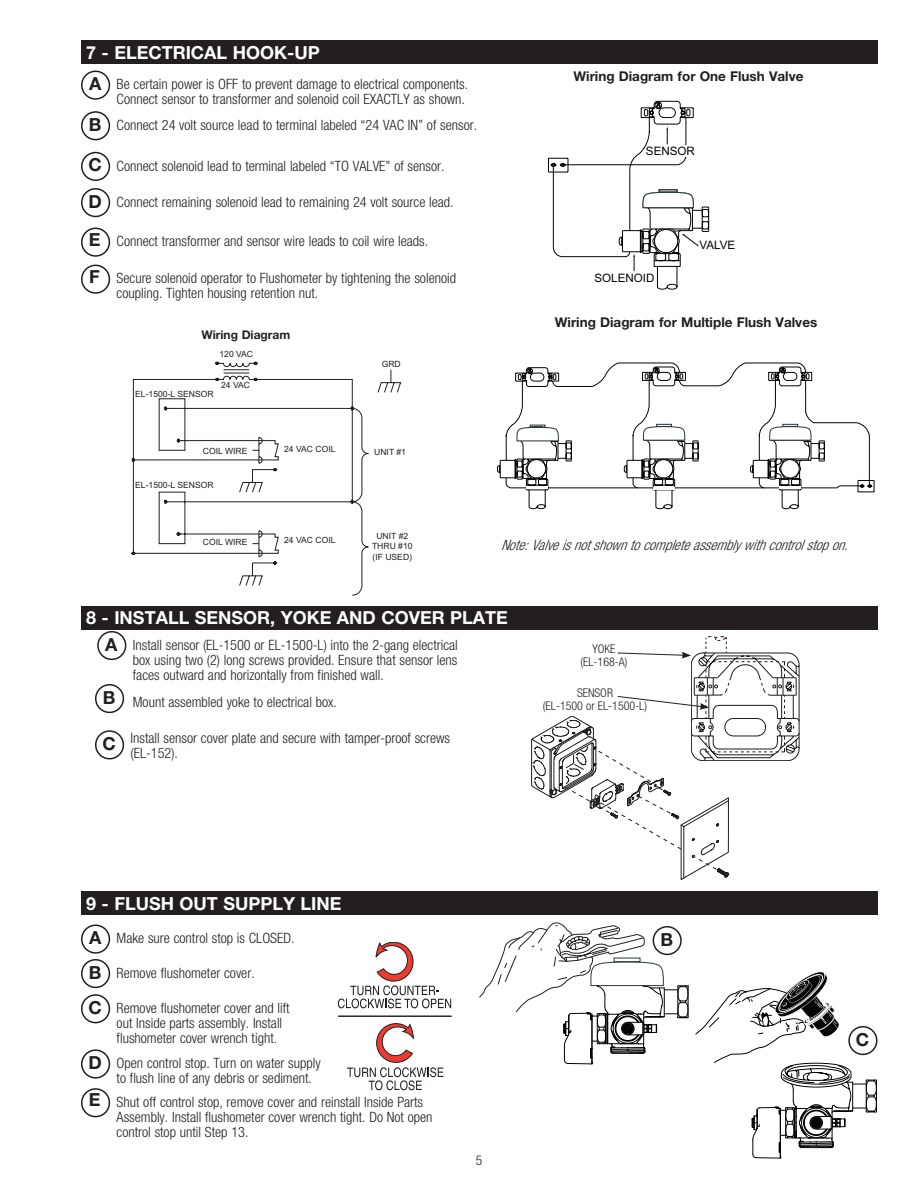
<style>
.page{position:relative;width:918px;height:1188px;background:#fff}
.page>*{position:absolute;margin:0;border:0;box-sizing:border-box;transform-origin:0 0}
.Step___Head{font:700 18px "Helvetica Neue LT Pro";color:#fff}
.Circle_Step{font:700 18px "Helvetica Neue LT Pro";color:#231f20}
.Circle_Step___Text{font:300 condensed 14.25px/15px "Helvetica Neue LT Std";color:#231f20}
.Callout_8__left{font:italic 300 condensed 14.25px "Helvetica Neue LT Std";color:#231f20}
.Head_3{font:700 13.5px "Helvetica Neue LT Pro";color:#231f20}
.Page_Number{font:300 condensed 13.5px "Helvetica Neue LT Std";color:#231f20}
.Callout_8__Center{font:300 condensed 12px "Helvetica Neue LT Std";color:#231f20}
.Callout_8__left-2{font:700 12px "Helvetica Neue LT Pro";color:#231f20}
.t1{font:11.55px "Arial";color:#040503}
.t2{font:8.55px/10.4px "Arial";color:#231f20;text-align:center}
</style>
<div class="page">
<div style="left:81px;top:152px;width:29px;height:29px;border:2px solid #231f20;border-radius:50%"></div>
<div style="left:81px;top:188px;width:29px;height:29px;border:2px solid #231f20;border-radius:50%"></div>
<div style="left:81px;top:71px;width:29px;height:29px;border:2px solid #231f20;border-radius:50%"></div>
<div style="left:81px;top:111px;width:29px;height:29px;border:2px solid #231f20;border-radius:50%"></div>
<svg style="left:548px;top:102px;width:161px;height:188px"></svg>
<svg style="left:666px;top:127px;width:2px;height:17px"></svg>
<svg style="left:633px;top:254px;width:2px;height:17px"></svg>
<div style="left:683px;top:145px;width:6px;height:11px;background:#fff"></div>
<svg style="left:642px;top:191px;width:53px;height:18px"></svg>
<div style="left:659px;top:189px;width:19px;height:4px;border:1px solid #2a393b"></div>
<svg style="left:652px;top:228px;width:47px;height:26px"></svg>
<div style="left:654px;top:229px;width:24px;height:24px;border:1px solid #040503;border-radius:50%"></div>
<svg style="left:499px;top:362px;width:375px;height:147px"></svg>
<div style="left:781px;top:459px;width:18px;height:19px;border:1px solid #040503;border-radius:50%"></div>
<div style="left:97px;top:631px;width:29px;height:29px;border:2px solid #231f20;border-radius:50%"></div>
<svg style="left:131px;top:361px;width:271px;height:225px"></svg>
<svg style="left:252px;top:408px;width:128px;height:187px"></svg>
<div style="left:81px;top:40px;width:797px;height:24px;background:#231f20"></div>
<div style="left:81px;top:606px;width:797px;height:23px;background:#231f20"></div>
<div style="left:81px;top:228px;width:29px;height:29px;border:2px solid #231f20;border-radius:50%"></div>
<div style="left:81px;top:265px;width:29px;height:29px;border:2px solid #231f20;border-radius:50%"></div>
<div style="left:81px;top:891px;width:797px;height:24px;background:#231f20"></div>
<svg style="left:479px;top:923px;width:210px;height:142px"></svg>
<svg style="left:695px;top:972px;width:182px;height:187px"></svg>
<div style="left:81px;top:1049px;width:29px;height:30px;border:2px solid #231f20;border-radius:50%"></div>
<div style="left:81px;top:994px;width:29px;height:29px;border:2px solid #231f20;border-radius:50%"></div>
<div style="left:81px;top:959px;width:29px;height:29px;border:2px solid #231f20;border-radius:50%"></div>
<div style="left:81px;top:1088px;width:29px;height:29px;border:2px solid #231f20;border-radius:50%"></div>
<div style="left:81px;top:925px;width:29px;height:29px;border:2px solid #231f20;border-radius:50%"></div>
<svg style="left:338px;top:942px;width:113px;height:66px"></svg>
<svg style="left:347px;top:1023px;width:96px;height:67px"></svg>
<hr style="left:338px;top:1016px;width:114px;height:1px;background:#231f20">
<div style="left:653px;top:926px;width:29px;height:29px;border:2px solid #231f20;border-radius:50%"></div>
<div style="left:848px;top:1026px;width:30px;height:29px;border:2px solid #231f20;border-radius:50%"></div>
<div style="left:95px;top:684px;width:29px;height:29px;border:2px solid #231f20;border-radius:50%"></div>
<div style="left:95px;top:730px;width:29px;height:29px;border:2px solid #231f20;border-radius:50%"></div>
<svg style="left:531px;top:636px;width:268px;height:244px"></svg>
<p class="Step___Head" style="left:86px;top:41px;width:235px">7 - ELECTRICAL HOOK-UP</p>
<p class="Circle_Step" style="left:89px;top:73px;width:14px">A</p>
<p class="Circle_Step___Text" style="left:117px;top:77px;width:353px">Be certain power is OFF to prevent damage to electrical components.<br>Connect sensor to transformer and solenoid coil EXACTLY as shown.</p>
<p class="Circle_Step" style="left:89px;top:113px;width:14px">B</p>
<p class="Circle_Step___Text" style="left:117px;top:117px;width:362px">Connect 24 volt source lead to terminal labeled “24 VAC IN” of sensor.</p>
<p class="Circle_Step" style="left:89px;top:154px;width:15px">C</p>
<p class="Circle_Step___Text" style="left:117px;top:158px;width:329px">Connect solenoid lead to terminal labeled “TO VALVE” of sensor.</p>
<p class="Circle_Step" style="left:89px;top:190px;width:15px">D</p>
<p class="Circle_Step___Text" style="left:117px;top:194px;width:339px">Connect remaining solenoid lead to remaining 24 volt source lead.</p>
<p class="Circle_Step" style="left:89px;top:228px;width:13px">E</p>
<p class="Circle_Step___Text" style="left:117px;top:234px;width:313px">Connect transformer and sensor wire leads to coil wire leads.</p>
<p class="Circle_Step" style="left:89px;top:265px;width:12px">F</p>
<p class="Circle_Step___Text" style="left:117px;top:271px;width:341px">Secure solenoid operator to Flushometer by tightening the solenoid coupling. Tighten housing retention nut.</p>
<p class="Callout_8__left-2" style="left:201px;top:327px;width:90px">Wiring Diagram</p>
<p class="t2" style="left:219px;top:349px;width:35px">120 VAC</p>
<p class="t2" style="left:221px;top:380px;width:30px">24 VAC</p>
<p class="t2" style="left:135px;top:388px;width:80px">EL-1500-L SENSOR</p>
<p class="t2" style="left:203px;top:446px;width:46px">COIL WIRE</p>
<p class="t2" style="left:284px;top:444px;width:53px">24 VAC COIL</p>
<p class="t2" style="left:135px;top:480px;width:80px">EL-1500-L SENSOR</p>
<p class="t2" style="left:203px;top:537px;width:46px">COIL WIRE</p>
<p class="t2" style="left:284px;top:535px;width:53px">24 VAC COIL</p>
<p class="t2" style="left:382px;top:359px;width:21px">GRD</p>
<p class="t2" style="left:374px;top:447px;width:33px">UNIT #1</p>
<p class="t2" style="left:372px;top:531px;width:42px">UNIT #2<br>THRU #10 (IF USED)</p>
<p class="Head_3" style="left:573px;top:68px;width:232px">Wiring Diagram for One Flush Valve</p>
<p class="t1" style="left:646px;top:143px;width:51px">SENSOR</p>
<p class="t1" style="left:594px;top:270px;width:62px">SOLENOID</p>
<p class="t1" style="left:699px;top:238px;width:37px">VALVE</p>
<p class="Head_3" style="left:555px;top:314px;width:264px">Wiring Diagram for Multiple Flush Valves</p>
<p class="Callout_8__left" style="left:501px;top:537px;width:354px">Note:Valveisnotshowntocompleteassemblywithcontrolstopon.</p>
<p class="Step___Head" style="left:86px;top:606px;width:423px">8 - INSTALL SENSOR, YOKE AND COVER PLATE</p>
<p class="Circle_Step" style="left:105px;top:633px;width:14px">A</p>
<p class="Circle_Step" style="left:103px;top:686px;width:14px">B</p>
<p class="Circle_Step" style="left:103px;top:732px;width:15px">C</p>
<p class="Circle_Step___Text" style="left:133px;top:637px;width:327px;text-align:justify">Install sensor (EL-1500 or EL-1500-L) into the 2-gang electrical box using two (2) long screws provided. Ensure that sensor lens faces outward and horizontally from finished wall.</p>
<p class="Circle_Step___Text" style="left:133px;top:694px;width:205px">Mount assembled yoke to electrical box.</p>
<p class="Circle_Step___Text" style="left:131px;top:730px;width:321px">Install sensor cover plate and secure with tamper-proof screws (EL-152).</p>
<p class="Callout_8__Center" style="left:593px;top:642px;width:25px">YOKE</p>
<p class="Callout_8__Center" style="left:581px;top:655px;width:49px">(EL-168-A)</p>
<p class="Callout_8__Center" style="left:577px;top:686px;width:37px">SENSOR</p>
<p class="Callout_8__Center" style="left:543px;top:699px;width:106px">(EL-1500 or EL-1500-L)</p>
<p class="Step___Head" style="left:86px;top:892px;width:257px">9 - FLUSH OUT SUPPLY LINE</p>
<p class="Circle_Step" style="left:89px;top:927px;width:14px">A</p>
<p class="Circle_Step___Text" style="left:117px;top:931px;width:179px">Make sure control stop is CLOSED.</p>
<p class="Circle_Step" style="left:661px;top:928px;width:14px">B</p>
<p class="Circle_Step" style="left:89px;top:961px;width:14px">B</p>
<p class="Circle_Step___Text" style="left:117px;top:965px;width:140px">Remove flushometer cover.</p>
<p class="Circle_Step" style="left:89px;top:996px;width:15px">C</p>
<p class="Circle_Step___Text" style="left:117px;top:1000px;width:175px">Remove flushometer cover and lift out Inside parts assembly. Install flushometer cover wrench tight.</p>
<p class="Circle_Step" style="left:89px;top:1051px;width:15px">D</p>
<p class="Circle_Step___Text" style="left:117px;top:1055px;width:206px">Open control stop. Turn on water supply to flush line of any debris or sediment.</p>
<p class="Circle_Step" style="left:89px;top:1089px;width:13px">E</p>
<p class="Circle_Step___Text" style="left:117px;top:1094px;width:318px">Shut off control stop, remove cover and reinstall Inside Parts<br>Assembly. Install flushometer cover wrench tight. Do Not open control stop until Step 13.</p>
<p class="Page_Number" style="left:476px;top:1152px;width:8px">5</p>
<p class="Circle_Step" style="left:856px;top:1028px;width:15px">C</p>
</div>
